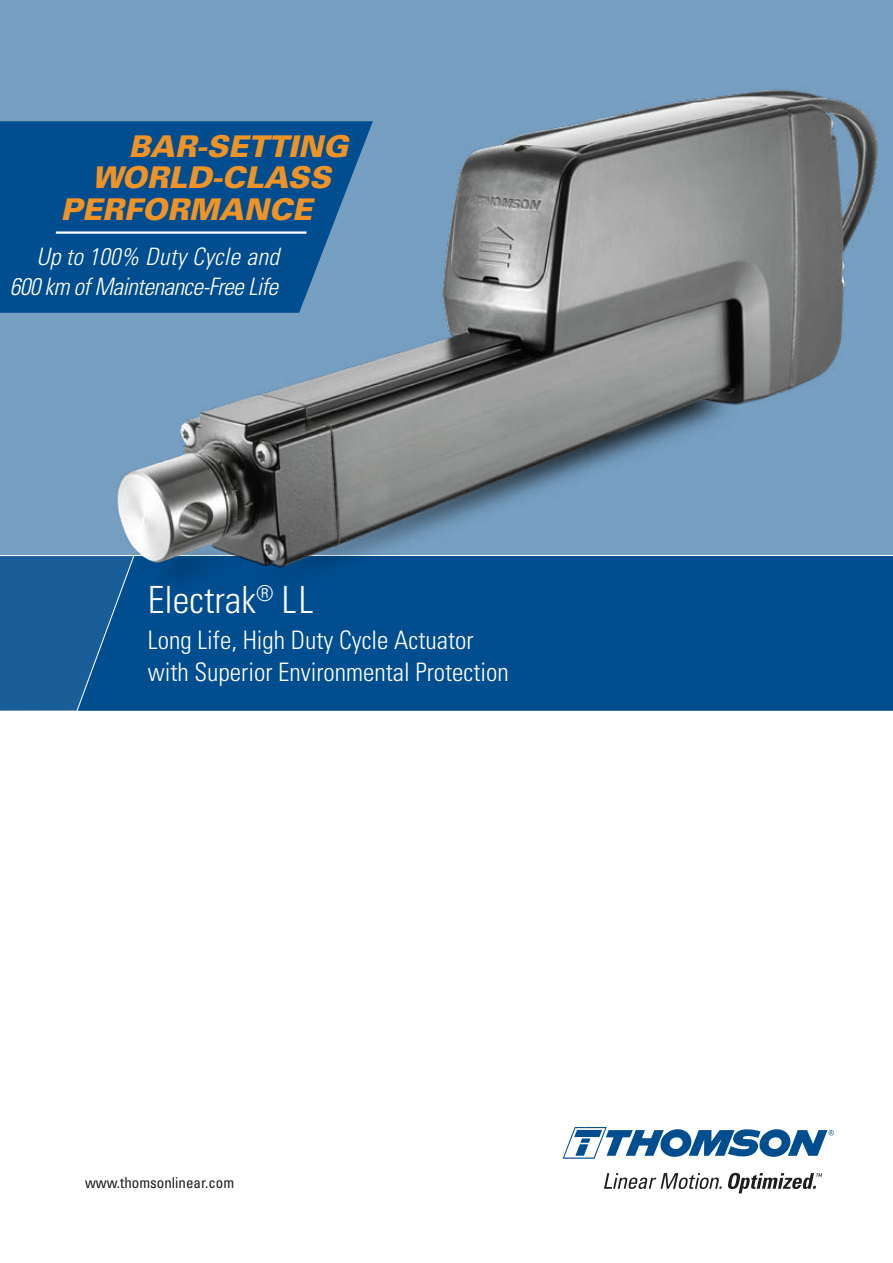
<style>
.page{position:relative;width:893px;height:1263px;background:#fff}
.page>*{position:absolute;margin:0;border:0;box-sizing:border-box;transform-origin:0 0}
.t1{font:300 condensed 37.5px "Univers";color:#fff}
.t2{font:italic 900 30px "Univers";color:#f09327}
.t3{font:300 condensed 25.5px/31.5px "Univers";color:#fff}
.t4{font:italic 300 condensed 24px/30px "Univers";letter-spacing:-.025em;color:#fff;text-align:right}
.t5{font:condensed 15px "Univers LT Std";color:#1c1d21}
</style>
<div class="page">
<div style="left:135px;top:609px;width:758px;height:102px;background:#004d8f"></div>
<svg style="left:0;top:609px;width:135px;height:102px;background:#145b97"></svg>
<svg style="left:563px;top:1127px;width:271px;height:32px"></svg>
<svg style="left:604px;top:1173px;width:218px;height:20px"></svg>
<img style="left:0;top:0;width:893px;height:609px">
<svg style="left:0;top:121px;width:373px;height:192px;background:#0b5594"></svg>
<hr style="left:56px;top:231px;width:250px;height:3px;background:#fff">
<p class="t2" style="left:129px;top:127px;width:221px">BAR-SETTING</p>
<p class="t2" style="left:92px;top:159px;width:240px">WORLD-CLASS</p>
<p class="t2" style="left:60px;top:190px;width:253px">PERFORMANCE</p>
<p class="t4" style="left:10px;top:241px;width:271px">Up to 100% Duty Cycle and<br>600 km of Maintenance-Free Life</p>
<h1 class="t1" style="left:148px;top:578px;width:167px">Electrak<sup>®</sup> LL</h1>
<p class="t3" style="left:148px;top:625px;width:363px">Long Life, High Duty Cycle Actuator with Superior Environmental Protection</p>
<p class="t5" style="left:85px;top:1173px;width:151px">www.thomsonlinear.com</p>
</div>
